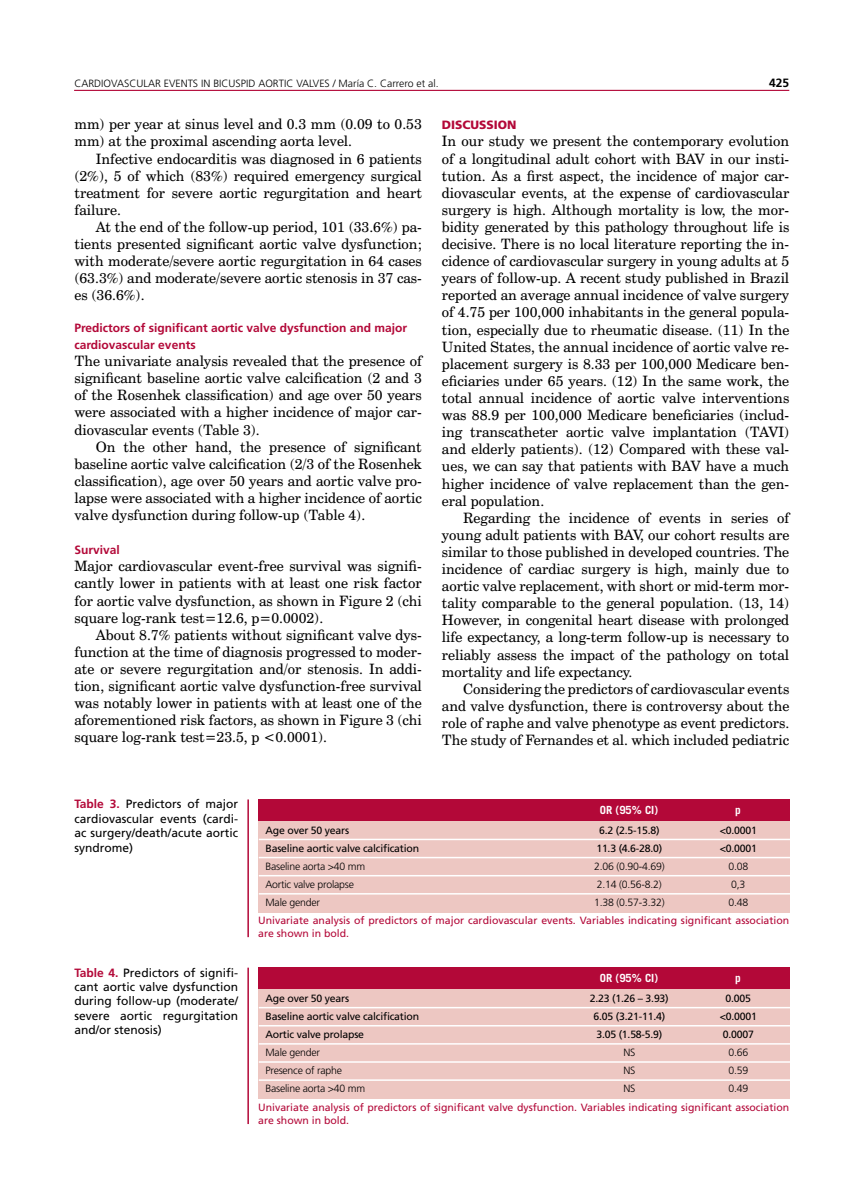
<style>
.page{position:relative;width:851px;height:1191px;background:#fff}
.page>*{position:absolute;margin:0;border:0;box-sizing:border-box;transform-origin:0 0}
.t1{font:14.25px/17.1px "Century Schoolbook BT";color:#000;text-align:justify}
.t2{font:12px/14.4px "Frutiger LT Std";color:#000;text-align:justify}
.t3{font:700 12px/17.1px "Frutiger LT Std";color:#b30838}
.t4{font:900 12px "Frutiger LT Std";color:#b30838}
.t5{font:700 12px "Frutiger LT Std";color:#000}
.t6{font:700 11.25px "Trade Gothic";color:#fff}
.t7{font:10.5px/12.6px "Frutiger LT Std";color:#b30838}
.t8{font:10.5px/18px "Frutiger LT Std";letter-spacing:-.02em;color:#000}
.t9{font:300 10.5px/18px "Frutiger LT Std";letter-spacing:-.02em;color:#000}
.t10{font:300 10.5px "Frutiger LT Std";color:#000}
.s1{font-weight:700;color:#b30838}
</style>
<div class="page">
<hr style="left:74px;top:90px;width:715px;height:1px;background:#b30838">
<hr style="left:247px;top:799px;width:2px;height:138px;background:#b30838">
<hr style="left:247px;top:967px;width:2px;height:157px;background:#b30838">
<div style="left:258px;top:799px;width:531px;height:35px;background:#b30838"></div>
<div style="left:258px;top:967px;width:531px;height:35px;background:#b30838"></div>
<div style="left:258px;top:821px;width:531px;height:91px;background:#edc7c2"></div>
<div style="left:258px;top:989px;width:531px;height:109px;background:#edc7c2"></div>
<hr style="left:259px;top:838px;width:531px;height:2px;background:#fff">
<hr style="left:259px;top:1007px;width:531px;height:1px;background:#fff">
<hr style="left:259px;top:857px;width:531px;height:1px;background:#fff">
<hr style="left:259px;top:1025px;width:531px;height:1px;background:#fff">
<hr style="left:259px;top:893px;width:531px;height:1px;background:#fff">
<hr style="left:259px;top:1061px;width:531px;height:1px;background:#fff">
<hr style="left:259px;top:1079px;width:531px;height:1px;background:#fff">
<hr style="left:259px;top:875px;width:531px;height:1px;background:#fff">
<hr style="left:259px;top:1043px;width:531px;height:1px;background:#fff">
<p class="t10" style="left:74px;top:77px;width:365px">CARDIOVASCULAR EVENTS IN BICUSPID AORTIC VALVES / María C. Carrero et al.</p>
<p class="t5" style="left:769px;top:75px;width:22px">425</p>
<p class="t1" style="left:74px;top:115px;width:349px">mm) per year at sinus level and 0.3 mm (0.09 to 0.53 mm) at the proximal ascending aorta level.</p>
<p class="t1" style="left:74px;top:150px;width:349px;text-indent:21px">Infective endocarditis was diagnosed in 6 patients (2%), 5 of which (83%) required emergency surgical treatment for severe aortic regurgitation and heart failure.</p>
<p class="t1" style="left:74px;top:218px;width:349px;text-indent:21px">At the end of the follow-up period, 101 (33.6%) pa&shy;tients presented significant aortic valve dysfunction; with moderate/severe aortic regurgitation in 64 cases (63.3%) and moderate/severe aortic stenosis in 37 cas&shy;es (36.6%).</p>
<p class="t3" style="left:74px;top:319px;width:334px">Predictors of significant aortic valve dysfunction and major cardiovascular events</p>
<p class="t1" style="left:74px;top:352px;width:349px">The univariate analysis revealed that the presence of significant baseline aortic valve calcification (2 and 3 of the Rosenhek classification) and age over 50 years were associated with a higher incidence of major car&shy;diovascular events (Table 3).</p>
<p class="t1" style="left:74px;top:438px;width:349px;text-indent:21px">On the other hand, the presence of significant baseline aortic valve calcification (2/3 of the Rosenhek classification), age over 50 years and aortic valve pro&shy;lapse were associated with a higher incidence of aortic valve dysfunction during follow-up (Table 4).</p>
<p class="t3" style="left:74px;top:541px;width:47px">Survival</p>
<p class="t1" style="left:74px;top:557px;width:349px">Major cardiovascular event-free survival was signifi&shy;cantly lower in patients with at least one risk factor for aortic valve dysfunction, as shown in Figure 2 (chi square log-rank test=12.6, p=0.0002).</p>
<p class="t1" style="left:74px;top:626px;width:349px;text-indent:21px">About 8.7% patients without significant valve dys&shy;function at the time of diagnosis progressed to moder&shy;ate or severe regurgitation and/or stenosis. In addi&shy;tion, significant aortic valve dysfunction-free survival was notably lower in patients with at least one of the aforementioned risk factors, as shown in Figure 3 (chi square log-rank test=23.5, p &lt;0.0001).</p>
<p class="t4" style="left:442px;top:118px;width:76px">DISCUSSION</p>
<p class="t1" style="left:442px;top:133px;width:349px">In our study we present the contemporary evolution of a longitudinal adult cohort with BAV in our insti&shy;tution. As a first aspect, the incidence of major car&shy;diovascular events, at the expense of cardiovascular surgery is high. Although mortality is low, the mor&shy;bidity generated by this pathology throughout life is decisive. There is no local literature reporting the in&shy;cidence of cardiovascular surgery in young adults at 5 years of follow-up. A recent study published in Brazil reported an average annual incidence of valve surgery of 4.75 per 100,000 inhabitants in the general popula&shy;tion, especially due to rheumatic disease. (11) In the United States, the annual incidence of aortic valve re&shy;placement surgery is 8.33 per 100,000 Medicare ben&shy;eficiaries under 65 years. (12) In the same work, the total annual incidence of aortic valve interventions was 88.9 per 100,000 Medicare beneficiaries (includ&shy;ing transcatheter aortic valve implantation (TAVI) and elderly patients). (12) Compared with these val&shy;ues, we can say that patients with BAV have a much higher incidence of valve replacement than the gen&shy;eral population.</p>
<p class="t1" style="left:442px;top:509px;width:349px;text-indent:21px">Regarding the incidence of events in series of young adult patients with BAV, our cohort results are similar to those published in developed countries. The incidence of cardiac surgery is high, mainly due to aortic valve replacement, with short or mid-term mor&shy;tality comparable to the general population. (13, 14)<br>However, in congenital heart disease with prolonged life expectancy, a long-term follow-up is necessary to reliably assess the impact of the pathology on total mortality and life expectancy.</p>
<p class="t1" style="left:442px;top:680px;width:349px;text-indent:21px">Considering the predictors of cardiovascular events and valve dysfunction, there is controversy about the role of raphe and valve phenotype as event predictors.<br>The study of Fernandes et al. which included pediatric</p>
<p class="t2" style="left:74px;top:797px;width:165px"><span class="s1">Table 3.</span> Predictors of major cardiovascular events (cardi&shy;ac surgery/death/acute aortic syndrome)</p>
<p class="t2" style="left:74px;top:965px;width:165px"><span class="s1">Table 4.</span> Predictors of signifi&shy;cant aortic valve dysfunction during follow-up (moderate/ severe aortic regurgitation and/or stenosis)</p>
<p class="t8" style="left:265px;top:821px;width:155px">Age over 50 years<br>Baseline aortic valve calcification</p>
<p class="t9" style="left:265px;top:857px;width:101px">Baseline aorta &gt;40 mm<br>Aortic valve prolapse<br>Male gender</p>
<p class="t6" style="left:600px;top:803px;width:60px">OR (95% CI)</p>
<p class="t8" style="left:596px;top:821px;width:67px">6.2 (2.5-15.8)<br>11.3 (4.6-28.0)</p>
<p class="t9" style="left:594px;top:857px;width:72px">2.06 (0.90-4.69)<br>2.14 (0.56-8.2)<br>1.38 (0.57-3.32)</p>
<p class="t6" style="left:735px;top:803px;width:7px">p</p>
<p class="t8" style="left:719px;top:821px;width:39px">&lt;0.0001 &lt;0.0001</p>
<p class="t9" style="left:728px;top:857px;width:21px">0.08<br>0,3<br>0.48</p>
<p class="t7" style="left:258px;top:914px;width:532px">Univariate analysis of predictors of major cardiovascular events. Variables indicating significant association are shown in bold.</p>
<p class="t8" style="left:265px;top:989px;width:155px">Age over 50 years<br>Baseline aortic valve calcification<br>Aortic valve prolapse</p>
<p class="t9" style="left:265px;top:1043px;width:101px">Male gender<br>Presence of raphe<br>Baseline aorta &gt;40 mm</p>
<p class="t6" style="left:600px;top:971px;width:60px">OR (95% CI)</p>
<p class="t8" style="left:590px;top:989px;width:80px;text-align:center">2.23 (1.26 – 3.93)<br>6.05 (3.21-11.4)<br>3.05 (1.58-5.9)</p>
<p class="t9" style="left:623px;top:1043px;width:14px;text-align:justify">NS NS NS</p>
<p class="t6" style="left:735px;top:971px;width:7px">p</p>
<p class="t8" style="left:719px;top:989px;width:39px;text-align:center">0.005 &lt;0.0001<br>0.0007</p>
<p class="t9" style="left:728px;top:1043px;width:21px;text-align:justify">0.66<br>0.59<br>0.49</p>
<p class="t7" style="left:258px;top:1101px;width:532px">Univariate analysis of predictors of significant valve dysfunction. Variables indicating significant association are shown in bold.</p>
</div>
